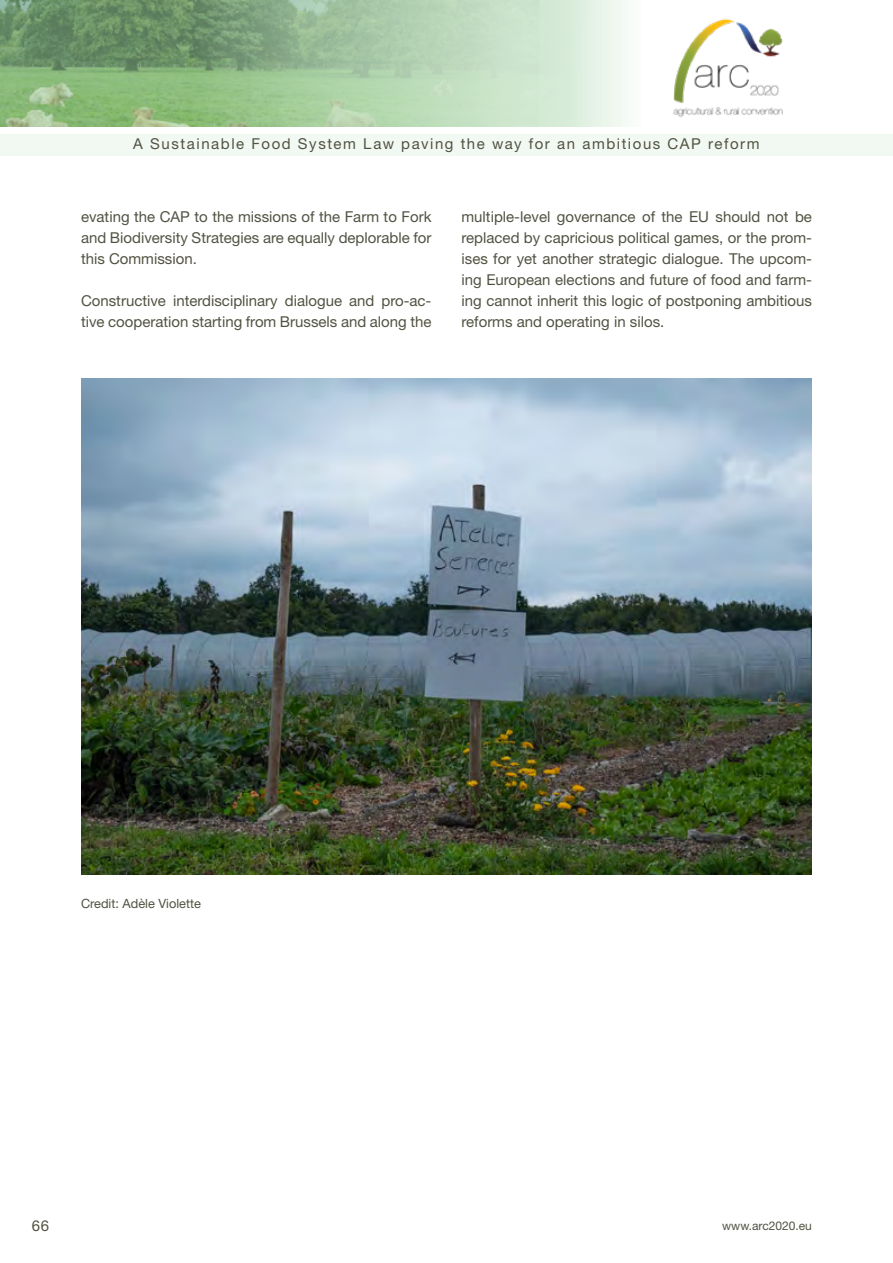
<style>
.page{position:relative;width:893px;height:1263px;background:#fff}
.page>*{position:absolute;margin:0;border:0;box-sizing:border-box;transform-origin:0 0}
.t1{font:15px/21px "Helvetica Neue LT Std";color:#525243;text-align:justify}
.t2{font:15px "Helvetica Neue LT Std";letter-spacing:.105em;color:#525243}
.t3{font:12.75px "Helvetica Neue LT Std";color:#525243}
.t4{font:12px "Helvetica Neue LT Std";color:#525243}
</style>
<div class="page">
<svg style="left:0;top:0;width:625px;height:127px;background:#a2c39d"></svg>
<div style="left:0;top:134px;width:893px;height:22px;background:#f2f9f2"></div>
<img style="left:673px;top:18px;width:110px;height:100px">
<img style="left:81px;top:378px;width:731px;height:497px">
<p class="t2" style="left:133px;top:134px;width:628px">A Sustainable Food System Law paving the way for an ambitious CAP reform</p>
<p class="t1" style="left:81px;top:206px;width:352px">evating the CAP to the missions of the Farm to Fork and Biodiversity Strategies are equally deplorable for this Commission.</p>
<p class="t1" style="left:81px;top:290px;width:352px">Constructive interdisciplinary dialogue and pro-ac&shy;tive cooperation starting from Brussels and along the</p>
<p class="t1" style="left:461px;top:206px;width:352px">multiple-level governance of the EU should not be replaced by capricious political games, or the prom&shy;ises for yet another strategic dialogue. The upcom&shy;ing European elections and future of food and farm&shy;ing cannot inherit this logic of postponing ambitious reforms and operating in silos.</p>
<p class="t3" style="left:81px;top:895px;width:121px">Credit: Adèle Violette</p>
<p class="t1" style="left:32px;top:1215px;width:19px">66</p>
<p class="t4" style="left:722px;top:1218px;width:91px">www.arc2020.eu</p>
</div>
